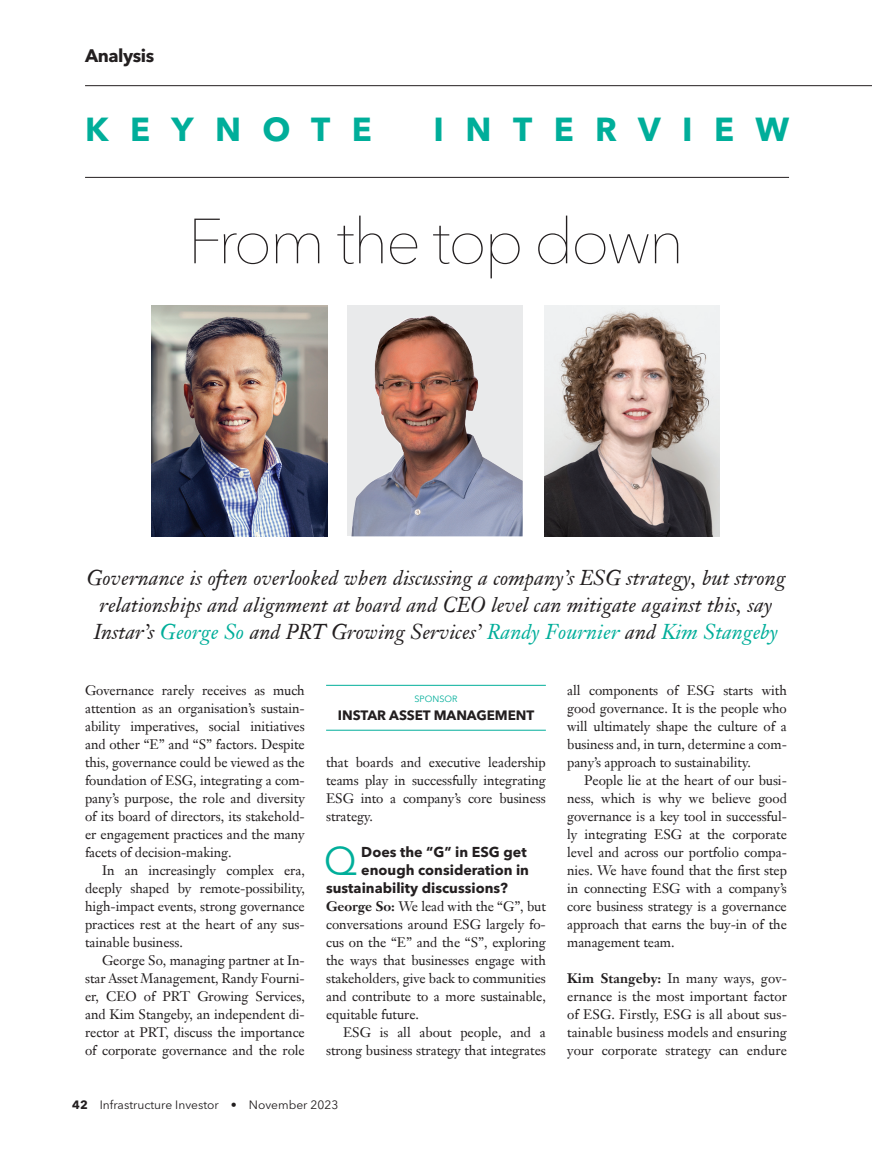
<style>
.page{position:relative;width:872px;height:1149px;background:#fff}
.page>*{position:absolute;margin:0;border:0;box-sizing:border-box;transform-origin:0 0}
.A_Headline_42_46_cen{font:200 63px "Avenir Next LT Pro";letter-spacing:-.04em;color:#231f20}
.E_Analysis_Q_A_Quest{font:39.6px "Avenir Next LT Pro";color:#00ae9a}
.t1{font:700 33px "Avenir Next LT Pro";letter-spacing:.65em;color:#00ae9a}
.D_Standfirst_italic{font:italic 21px/27px "Janson Text LT Pro";letter-spacing:.005em;color:#231f20;text-align:center}
.t2{font:700 18px "Avenir Next LT Pro";letter-spacing:-.025em;color:#231f20}
.E_Analysis_Q_A_Quest-2{font:700 14.25px "Avenir Next LT Pro";color:#231f20}
.G__Analysis_Body_Ind{font:13.5px/18px "Janson Text LT Pro";letter-spacing:-.005em;color:#231f20;text-align:justify}
.F_Analysis_Body_NO_i{font:13.5px/18px "Janson Text LT Pro";letter-spacing:-.005em;color:#231f20;text-align:justify}
.S1_Sponsor_CompanyNa{font:700 13.5px "Avenir Next LT Pro";letter-spacing:-.005em;color:#231f20}
.Folio_Date__Publicat{font:12px "Avenir Next LT Pro";color:#231f20}
.S_Sponsor_Label{font:9px "Avenir Next LT Pro";color:#00ae9a}
.s1{color:#00ae9a}
.s2{font-weight:700}
</style>
<div class="page">
<hr style="left:85px;top:177px;width:704px;height:1px;background:#231f20">
<hr style="left:85px;top:85px;width:787px;height:1px;background:#231f20">
<hr style="left:326px;top:684px;width:220px;height:1px;background:#00ae9a">
<hr style="left:326px;top:729px;width:220px;height:1px;background:#00ae9a">
<div style="left:347px;top:305px;width:175px;height:231px;background:#e9eaeb"></div>
<img style="left:351px;top:315px;width:171px;height:221px">
<img style="left:544px;top:306px;width:176px;height:230px">
<img style="left:152px;top:305px;width:175px;height:231px">
<h3 class="t2" style="left:85px;top:45px;width:71px">Analysis</h3>
<h3 class="t1" style="left:85px;top:110px;width:288px">KEYNOTE</h3>
<h3 class="t1" style="left:433px;top:110px;width:357px">INTERVIEW</h3>
<p class="A_Headline_42_46_cen" style="left:188px;top:204px;width:498px">From the top down</p>
<p class="D_Standfirst_italic" style="left:87px;top:564px;width:700px">Governance is often overlooked when discussing a company’s ESG strategy, but strong relationships and alignment at board and CEO level can mitigate against this, say<br>Instar’s <span class="s1">George So</span> and PRT Growing Services’ <span class="s1">Randy Fournier</span> and <span class="s1">Kim Stangeby</span></p>
<p class="F_Analysis_Body_NO_i" style="left:85px;top:680px;width:221px">Governance rarely receives as much attention as an organisation’s sustain&shy;ability imperatives, social initiatives and other “E” and “S” factors. Despite this, governance could be viewed as the foundation of ESG, integrating a com&shy;pany’s purpose, the role and diversity of its board of directors, its stakehold&shy;er engagement practices and the many facets of decision-making.</p>
<p class="G__Analysis_Body_Ind" style="left:85px;top:860px;width:221px;text-indent:17px">In an increasingly complex era, deeply shaped by remote-possibility, high-impact events, strong governance practices rest at the heart of any sus&shy;tainable business.</p>
<p class="G__Analysis_Body_Ind" style="left:85px;top:950px;width:221px;text-indent:17px">George So, managing partner at In&shy;star Asset Management, Randy Fourni&shy;er, CEO of PRT Growing Services, and Kim Stangeby, an independent di&shy;rector at PRT, discuss the importance of corporate governance and the role</p>
<p class="G__Analysis_Body_Ind" style="left:567px;top:680px;width:221px">all components of ESG starts with good governance. It is the people who will ultimately shape the culture of a business and, in turn, determine a com&shy;pany’s approach to sustainability.</p>
<p class="G__Analysis_Body_Ind" style="left:567px;top:770px;width:221px;text-indent:17px">People lie at the heart of our busi&shy;ness, which is why we believe good governance is a key tool in successful&shy;ly integrating ESG at the corporate level and across our portfolio compa&shy;nies. We have found that the first step in connecting ESG with a company’s core business strategy is a governance approach that earns the buy-in of the management team.</p>
<p class="F_Analysis_Body_NO_i" style="left:567px;top:968px;width:221px"><span class="s2">Kim Stangeby:</span> In many ways, gov&shy;ernance is the most important factor of ESG. Firstly, ESG is all about sus&shy;tainable business models and ensuring your corporate strategy can endure</p>
<p class="S_Sponsor_Label" style="left:414px;top:693px;width:44px">SPONSOR</p>
<p class="S1_Sponsor_CompanyNa" style="left:338px;top:706px;width:198px">INSTAR ASSET MANAGEMENT</p>
<p class="G__Analysis_Body_Ind" style="left:326px;top:752px;width:221px">that boards and executive leadership teams play in successfully integrating ESG into a company’s core business strategy.</p>
<p class="E_Analysis_Q_A_Quest" style="left:324px;top:836px;width:35px">Q</p>
<p class="E_Analysis_Q_A_Quest-2" style="left:361px;top:842px;width:167px">Does the “G” in ESG get</p>
<p class="E_Analysis_Q_A_Quest-2" style="left:361px;top:860px;width:169px">enough consideration in</p>
<p class="E_Analysis_Q_A_Quest-2" style="left:326px;top:878px;width:183px">sustainability discussions?</p>
<p class="F_Analysis_Body_NO_i" style="left:326px;top:896px;width:221px"><span class="s2">George So:</span> We lead with the “G”, but conversations around ESG largely fo&shy;cus on the “E” and the “S”, exploring the ways that businesses engage with stakeholders, give back to communities and contribute to a more sustainable, equitable future.</p>
<p class="G__Analysis_Body_Ind" style="left:326px;top:1022px;width:221px;text-align:right">ESG is all about people, and a strong business strategy that integrates</p>
<p class="Folio_Date__Publicat" style="left:72px;top:1097px;width:267px"><span class="s2">42</span> Infrastructure Investor • November 2023</p>
</div>
